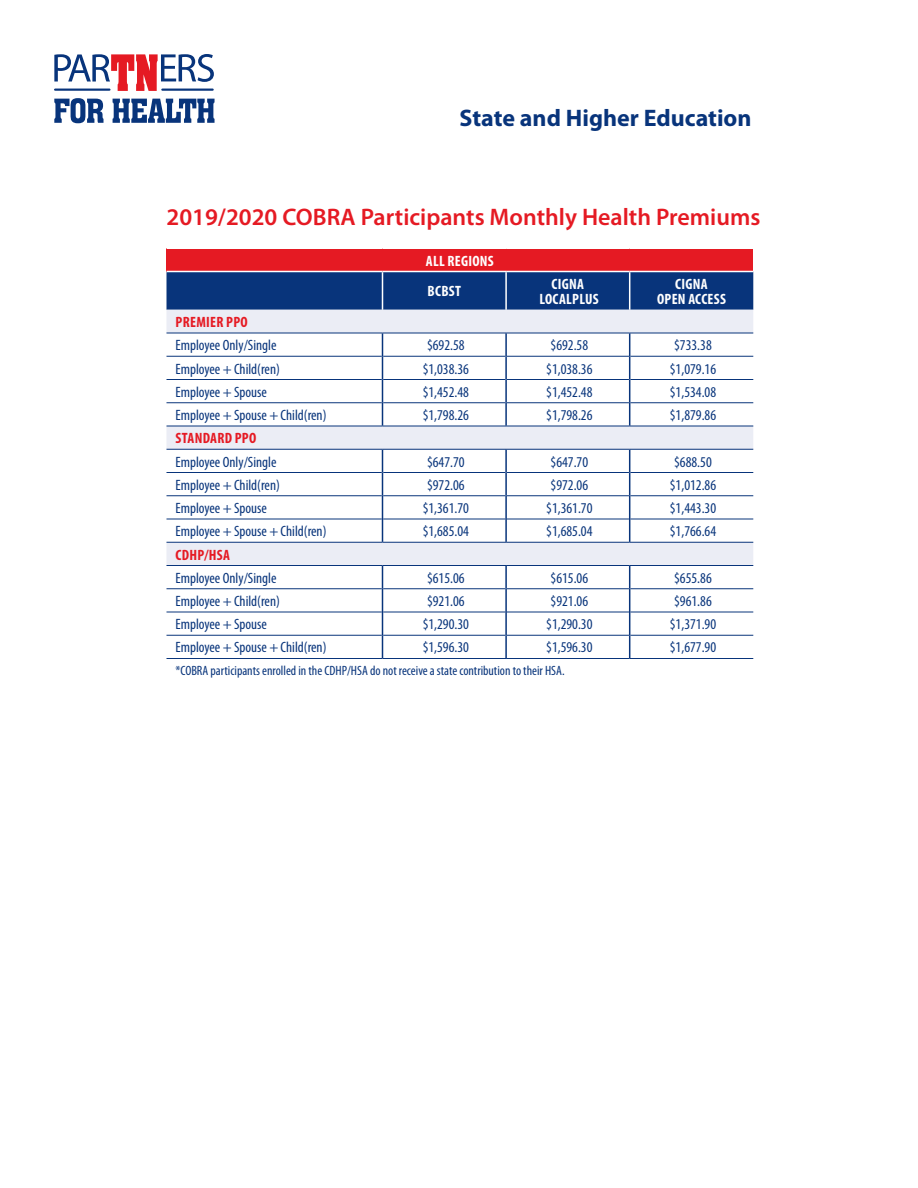
<style>
.page{position:relative;width:918px;height:1188px;background:#fff}
.page>*{position:absolute;margin:0;border:0;box-sizing:border-box;transform-origin:0 0}
.t1{font:600 24px "Myriad Pro";color:#e51a23}
.t2{font:700 24px "Myriad Pro";color:#08347b}
.t3{font:condensed 15px "Myriad Pro";color:#08347b}
.t4{font:700 condensed 15px/15px "Myriad Pro";letter-spacing:.02em;color:#fff;text-align:center}
.t5{font:700 condensed 15px "Myriad Pro";letter-spacing:.02em;color:#e51a23}
.t6{font:condensed 13.5px "Myriad Pro";color:#08347b}
</style>
<div class="page">
<svg style="left:54px;top:54px;width:160px;height:37px"></svg>
<svg style="left:54px;top:98px;width:50px;height:25px"></svg>
<svg style="left:113px;top:99px;width:102px;height:24px"></svg>
<div style="left:166px;top:248px;width:587px;height:24px;background:#e51a23"></div>
<div style="left:166px;top:272px;width:587px;height:38px;background:#08347b"></div>
<svg style="left:166px;top:310px;width:587px;height:255px"></svg>
<hr style="left:166px;top:333px;width:216px;height:1px;background:#08347b">
<hr style="left:382px;top:333px;width:124px;height:1px;background:#08347b">
<hr style="left:506px;top:333px;width:124px;height:1px;background:#08347b">
<hr style="left:630px;top:333px;width:123px;height:1px;background:#08347b">
<hr style="left:166px;top:356px;width:216px;height:1px;background:#08347b">
<hr style="left:383px;top:356px;width:122px;height:1px;background:#08347b">
<hr style="left:507px;top:356px;width:122px;height:1px;background:#08347b">
<hr style="left:630px;top:356px;width:123px;height:1px;background:#08347b">
<hr style="left:166px;top:379px;width:216px;height:1px;background:#08347b">
<hr style="left:383px;top:379px;width:122px;height:1px;background:#08347b">
<hr style="left:507px;top:379px;width:122px;height:1px;background:#08347b">
<hr style="left:630px;top:379px;width:123px;height:1px;background:#08347b">
<hr style="left:166px;top:402px;width:216px;height:1px;background:#08347b">
<hr style="left:383px;top:402px;width:122px;height:1px;background:#08347b">
<hr style="left:507px;top:402px;width:122px;height:1px;background:#08347b">
<hr style="left:630px;top:402px;width:123px;height:1px;background:#08347b">
<hr style="left:166px;top:426px;width:216px;height:1px;background:#08347b">
<hr style="left:166px;top:449px;width:216px;height:1px;background:#08347b">
<hr style="left:382px;top:449px;width:124px;height:1px;background:#08347b">
<hr style="left:506px;top:449px;width:124px;height:1px;background:#08347b">
<hr style="left:630px;top:449px;width:123px;height:1px;background:#08347b">
<hr style="left:166px;top:472px;width:216px;height:1px;background:#08347b">
<hr style="left:383px;top:472px;width:122px;height:1px;background:#08347b">
<hr style="left:507px;top:472px;width:122px;height:1px;background:#08347b">
<hr style="left:630px;top:472px;width:123px;height:1px;background:#08347b">
<hr style="left:166px;top:495px;width:216px;height:1px;background:#08347b">
<hr style="left:383px;top:495px;width:122px;height:1px;background:#08347b">
<hr style="left:507px;top:495px;width:122px;height:1px;background:#08347b">
<hr style="left:630px;top:495px;width:123px;height:1px;background:#08347b">
<hr style="left:166px;top:519px;width:216px;height:1px;background:#08347b">
<hr style="left:383px;top:519px;width:122px;height:1px;background:#08347b">
<hr style="left:507px;top:519px;width:122px;height:1px;background:#08347b">
<hr style="left:630px;top:519px;width:123px;height:1px;background:#08347b">
<hr style="left:166px;top:542px;width:216px;height:1px;background:#08347b">
<hr style="left:382px;top:542px;width:124px;height:1px;background:#08347b">
<hr style="left:506px;top:542px;width:124px;height:1px;background:#08347b">
<hr style="left:630px;top:542px;width:123px;height:1px;background:#08347b">
<hr style="left:166px;top:565px;width:216px;height:1px;background:#08347b">
<hr style="left:382px;top:565px;width:124px;height:1px;background:#08347b">
<hr style="left:506px;top:565px;width:124px;height:1px;background:#08347b">
<hr style="left:630px;top:565px;width:123px;height:1px;background:#08347b">
<hr style="left:166px;top:588px;width:216px;height:1px;background:#08347b">
<hr style="left:383px;top:588px;width:122px;height:1px;background:#08347b">
<hr style="left:507px;top:588px;width:122px;height:1px;background:#08347b">
<hr style="left:630px;top:588px;width:123px;height:1px;background:#08347b">
<hr style="left:166px;top:612px;width:216px;height:1px;background:#08347b">
<hr style="left:383px;top:612px;width:122px;height:1px;background:#08347b">
<hr style="left:507px;top:612px;width:122px;height:1px;background:#08347b">
<hr style="left:630px;top:612px;width:123px;height:1px;background:#08347b">
<hr style="left:166px;top:635px;width:216px;height:1px;background:#08347b">
<hr style="left:383px;top:635px;width:122px;height:1px;background:#08347b">
<hr style="left:507px;top:635px;width:122px;height:1px;background:#08347b">
<hr style="left:630px;top:635px;width:123px;height:1px;background:#08347b">
<hr style="left:166px;top:658px;width:216px;height:1px;background:#08347b">
<hr style="left:382px;top:658px;width:124px;height:1px;background:#08347b">
<hr style="left:506px;top:658px;width:124px;height:1px;background:#08347b">
<hr style="left:630px;top:658px;width:123px;height:1px;background:#08347b">
<hr style="left:166px;top:248px;width:216px;height:1px;background:#fff">
<hr style="left:382px;top:248px;width:124px;height:1px;background:#fff">
<hr style="left:506px;top:248px;width:124px;height:1px;background:#fff">
<hr style="left:630px;top:248px;width:123px;height:1px;background:#fff">
<hr style="left:166px;top:271px;width:216px;height:1px;background:#fff">
<hr style="left:506px;top:271px;width:124px;height:1px;background:#fff">
<hr style="left:630px;top:271px;width:123px;height:1px;background:#fff">
<hr style="left:382px;top:272px;width:1px;height:38px;background:#fff">
<hr style="left:382px;top:271px;width:124px;height:1px;background:#fff">
<hr style="left:505px;top:333px;width:2px;height:23px;background:#08347b">
<hr style="left:505px;top:356px;width:2px;height:24px;background:#08347b">
<hr style="left:505px;top:380px;width:2px;height:23px;background:#08347b">
<svg style="left:382px;top:333px;width:1px;height:93px"></svg>
<hr style="left:505px;top:403px;width:2px;height:23px;background:#08347b">
<hr style="left:505px;top:450px;width:2px;height:22px;background:#08347b">
<hr style="left:505px;top:472px;width:2px;height:24px;background:#08347b">
<hr style="left:505px;top:496px;width:2px;height:23px;background:#08347b">
<svg style="left:382px;top:450px;width:1px;height:92px"></svg>
<hr style="left:505px;top:519px;width:2px;height:23px;background:#08347b">
<hr style="left:505px;top:566px;width:2px;height:23px;background:#08347b">
<hr style="left:505px;top:589px;width:2px;height:23px;background:#08347b">
<hr style="left:505px;top:612px;width:2px;height:23px;background:#08347b">
<svg style="left:382px;top:566px;width:1px;height:92px"></svg>
<hr style="left:505px;top:635px;width:2px;height:23px;background:#08347b">
<hr style="left:505px;top:272px;width:2px;height:38px;background:#fff">
<hr style="left:629px;top:272px;width:1px;height:38px;background:#fff">
<svg style="left:629px;top:333px;width:1px;height:93px"></svg>
<svg style="left:629px;top:450px;width:1px;height:92px"></svg>
<svg style="left:629px;top:566px;width:1px;height:92px"></svg>
<hr style="left:382px;top:426px;width:124px;height:1px;background:#08347b">
<hr style="left:506px;top:426px;width:124px;height:1px;background:#08347b">
<hr style="left:630px;top:426px;width:123px;height:1px;background:#08347b">
<h1 class="t2" style="left:460px;top:102px;width:293px">State and Higher Education</h1>
<h1 class="t1" style="left:167px;top:202px;width:595px">2019/2020 COBRA Participants Monthly Health Premiums</h1>
<p class="t4" style="left:426px;top:245px;width:69px;line-height:30.8px;text-align:left">ALL REGIONS<br>BCBST</p>
<p class="t4" style="left:539px;top:276px;width:61px">CIGNA<br>LOCALPLUS</p>
<p class="t4" style="left:657px;top:276px;width:70px">CIGNA<br>OPEN ACCESS</p>
<p class="t5" style="left:176px;top:313px;width:74px">PREMIER PPO</p>
<p class="t3" style="left:176px;top:336px;width:102px">Employee Only/Single</p>
<p class="t3" style="left:427px;top:336px;width:39px">$692.58</p>
<p class="t3" style="left:551px;top:336px;width:39px">$692.58</p>
<p class="t3" style="left:674px;top:336px;width:39px">$733.38</p>
<p class="t3" style="left:176px;top:359px;width:106px">Employee + Child(ren)</p>
<p class="t3" style="left:423px;top:359px;width:48px">$1,038.36</p>
<p class="t3" style="left:546px;top:359px;width:48px">$1,038.36</p>
<p class="t3" style="left:670px;top:359px;width:48px">$1,079.16</p>
<p class="t3" style="left:176px;top:383px;width:93px">Employee + Spouse</p>
<p class="t3" style="left:423px;top:383px;width:48px">$1,452.48</p>
<p class="t3" style="left:546px;top:383px;width:48px">$1,452.48</p>
<p class="t3" style="left:670px;top:383px;width:48px">$1,534.08</p>
<p class="t3" style="left:176px;top:406px;width:153px">Employee + Spouse + Child(ren)</p>
<p class="t3" style="left:423px;top:406px;width:48px">$1,798.26</p>
<p class="t3" style="left:546px;top:406px;width:48px">$1,798.26</p>
<p class="t3" style="left:670px;top:406px;width:48px">$1,879.86</p>
<p class="t5" style="left:176px;top:429px;width:82px">STANDARD PPO</p>
<p class="t3" style="left:176px;top:452px;width:102px">Employee Only/Single</p>
<p class="t3" style="left:427px;top:452px;width:39px">$647.70</p>
<p class="t3" style="left:551px;top:452px;width:39px">$647.70</p>
<p class="t3" style="left:674px;top:452px;width:39px">$688.50</p>
<p class="t3" style="left:176px;top:476px;width:106px">Employee + Child(ren)</p>
<p class="t3" style="left:427px;top:476px;width:39px">$972.06</p>
<p class="t3" style="left:551px;top:476px;width:39px">$972.06</p>
<p class="t3" style="left:670px;top:476px;width:48px">$1,012.86</p>
<p class="t3" style="left:176px;top:499px;width:93px">Employee + Spouse</p>
<p class="t3" style="left:423px;top:499px;width:48px">$1,361.70</p>
<p class="t3" style="left:546px;top:499px;width:48px">$1,361.70</p>
<p class="t3" style="left:670px;top:499px;width:48px">$1,443.30</p>
<p class="t3" style="left:176px;top:522px;width:153px">Employee + Spouse + Child(ren)</p>
<p class="t3" style="left:423px;top:522px;width:48px">$1,685.04</p>
<p class="t3" style="left:546px;top:522px;width:48px">$1,685.04</p>
<p class="t3" style="left:670px;top:522px;width:48px">$1,766.64</p>
<p class="t5" style="left:176px;top:545px;width:56px">CDHP/HSA</p>
<p class="t3" style="left:176px;top:569px;width:102px">Employee Only/Single</p>
<p class="t3" style="left:427px;top:569px;width:39px">$615.06</p>
<p class="t3" style="left:551px;top:569px;width:39px">$615.06</p>
<p class="t3" style="left:674px;top:569px;width:39px">$655.86</p>
<p class="t3" style="left:176px;top:592px;width:106px">Employee + Child(ren)</p>
<p class="t3" style="left:427px;top:592px;width:39px">$921.06</p>
<p class="t3" style="left:551px;top:592px;width:39px">$921.06</p>
<p class="t3" style="left:674px;top:592px;width:39px">$961.86</p>
<p class="t3" style="left:176px;top:615px;width:93px">Employee + Spouse</p>
<p class="t3" style="left:423px;top:615px;width:48px">$1,290.30</p>
<p class="t3" style="left:546px;top:615px;width:48px">$1,290.30</p>
<p class="t3" style="left:670px;top:615px;width:48px">$1,371.90</p>
<p class="t3" style="left:176px;top:638px;width:153px">Employee + Spouse + Child(ren)</p>
<p class="t3" style="left:423px;top:638px;width:48px">$1,596.30</p>
<p class="t3" style="left:546px;top:638px;width:48px">$1,596.30</p>
<p class="t3" style="left:670px;top:638px;width:48px">$1,677.90</p>
<p class="t6" style="left:176px;top:662px;width:391px">*COBRA participants enrolled in the CDHP/HSA do not receive a state contribution to their HSA.</p>
</div>
